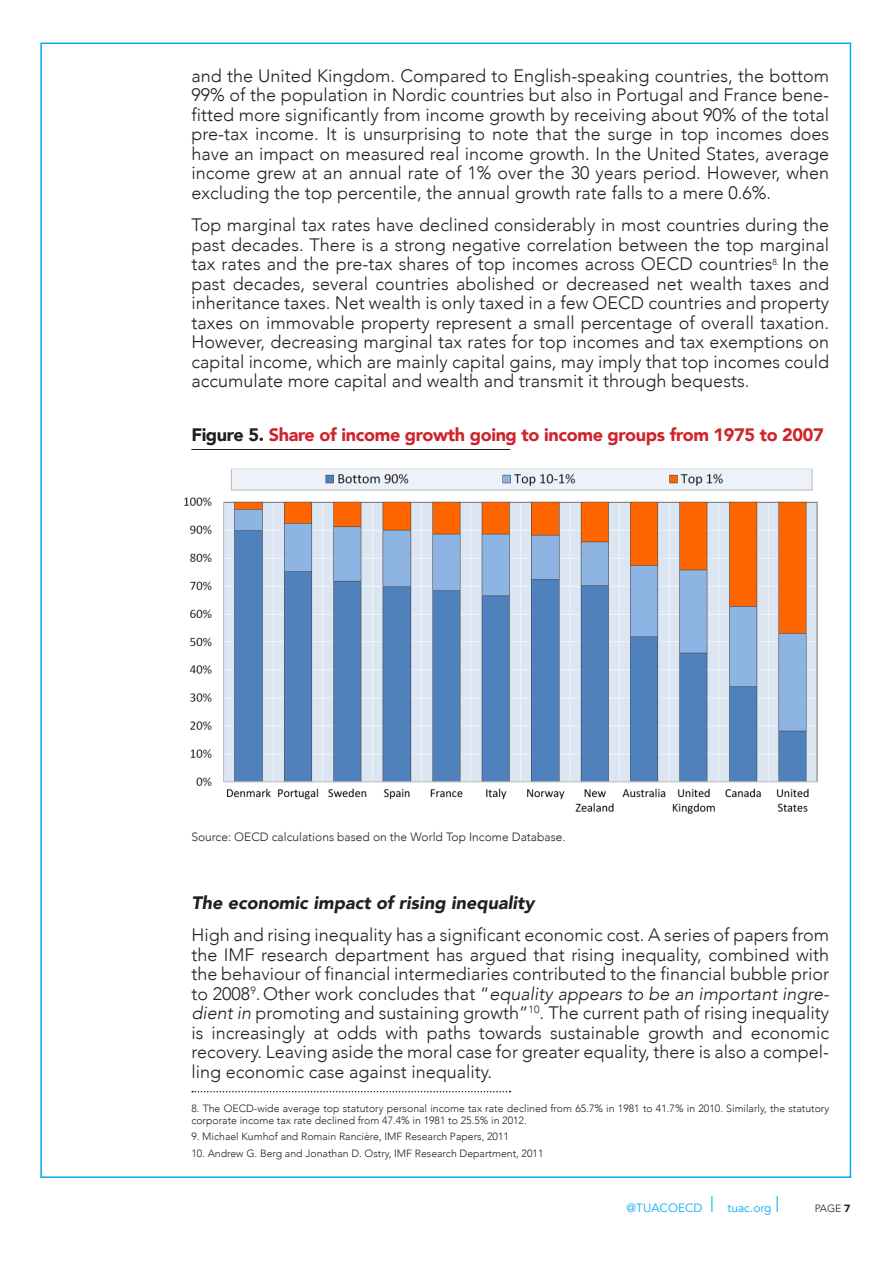
<style>
.page{position:relative;width:893px;height:1263px;background:#fff}
.page>*{position:absolute;margin:0;border:0;box-sizing:border-box;transform-origin:0 0}
.txt{font:300 18px/19.5px "Avenir";color:#231f20;text-align:justify}
.Figure_Title{font:900 18px "Avenir";letter-spacing:-.02em;color:#d1232a}
.T3{font:italic 900 18px "Avenir";color:#231f20}
.Source_Description{font:300 12px "Avenir";color:#231f20}
.t1{font:12px "Avenir";color:#00aeef}
.noteBasdePage{font:300 10.5px/12px "Avenir";color:#231f20}
.s1{color:#231f20}
.s2{font-style:italic}
.s3{font-weight:900}
</style>
<div class="page">
<div style="left:40px;top:43px;width:811px;height:1135px;background:#fff;border:2px solid #00aeef"></div>
<svg style="left:777px;top:1196px;width:1px;height:16px"></svg>
<svg style="left:712px;top:1196px;width:1px;height:16px"></svg>
<hr style="left:191px;top:449px;width:319px;height:1px;background:#231f20">
<img style="left:183px;top:468px;width:635px;height:346px">
<svg style="left:192px;top:1091px;width:318px;height:1px"></svg>
<p class="txt" style="left:191px;top:66px;width:639px">and the United Kingdom. Compared to English-speaking countries, the bottom 99% of the population in Nordic countries but also in Portugal and France bene&shy;fitted more significantly from income growth by receiving about 90% of the total pre-tax income. It is unsurprising to note that the surge in top incomes does have an impact on measured real income growth. In the United States, average income grew at an annual rate of 1% over the 30 years period. However, when excluding the top percentile, the annual growth rate falls to a mere 0.6%.</p>
<p class="txt" style="left:191px;top:215px;width:639px">Top marginal tax rates have declined considerably in most countries during the past decades. There is a strong negative correlation between the top marginal tax rates and the pre-tax shares of top incomes across OECD countries<sup>8.</sup> In the past decades, several countries abolished or decreased net wealth taxes and inheritance taxes. Net wealth is only taxed in a few OECD countries and property taxes on immovable property represent a small percentage of overall taxation.<br>However, decreasing marginal tax rates for top incomes and tax exemptions on capital income, which are mainly capital gains, may imply that top incomes could accumulate more capital and wealth and transmit it through bequests.</p>
<p class="Figure_Title" style="left:191px;top:419px;width:634px"><span class="s1">Figure 5.</span> Share of income growth going to income groups from 1975 to 2007</p>
<p class="Source_Description" style="left:191px;top:830px;width:376px">Source: OECD calculations based on the World Top Income Database.</p>
<p class="T3" style="left:191px;top:888px;width:345px">The economic impact of rising inequality</p>
<p class="txt" style="left:191px;top:925px;width:639px">High and rising inequality has a significant economic cost. A series of papers from the IMF research department has argued that rising inequality, combined with the behaviour of financial intermediaries contributed to the financial bubble prior to 2008<sup>9</sup>. Other work concludes that “<span class="s2">equality appears to be an important ingre&shy;dient in</span> promoting and sustaining growth”<sup>10</sup>. The current path of rising inequality is increasingly at odds with paths towards sustainable growth and economic recovery. Leaving aside the moral case for greater equality, there is also a compel&shy;ling economic case against inequality.</p>
<p class="noteBasdePage" style="left:191px;top:1102px;width:639px">8. The OECD-wide average top statutory personal income tax rate declined from 65.7% in 1981 to 41.7% in 2010. Similarly, the statutory corporate income tax rate declined from 47.4% in 1981 to 25.5% in 2012.</p>
<p class="noteBasdePage" style="left:191px;top:1131px;width:319px">9. Michael Kumhof and Romain Rancière, IMF Research Papers, 2011</p>
<p class="noteBasdePage" style="left:191px;top:1147px;width:354px">10. Andrew G. Berg and Jonathan D. Ostry, IMF Research Department, 2011</p>
<p class="t1" style="left:627px;top:1201px;width:77px">@TUACOECD</p>
<p class="t1" style="left:727px;top:1201px;width:46px">tuac.org</p>
<p class="noteBasdePage" style="left:815px;top:1202px;width:37px">PAGE <span class="s3">7</span></p>
</div>
